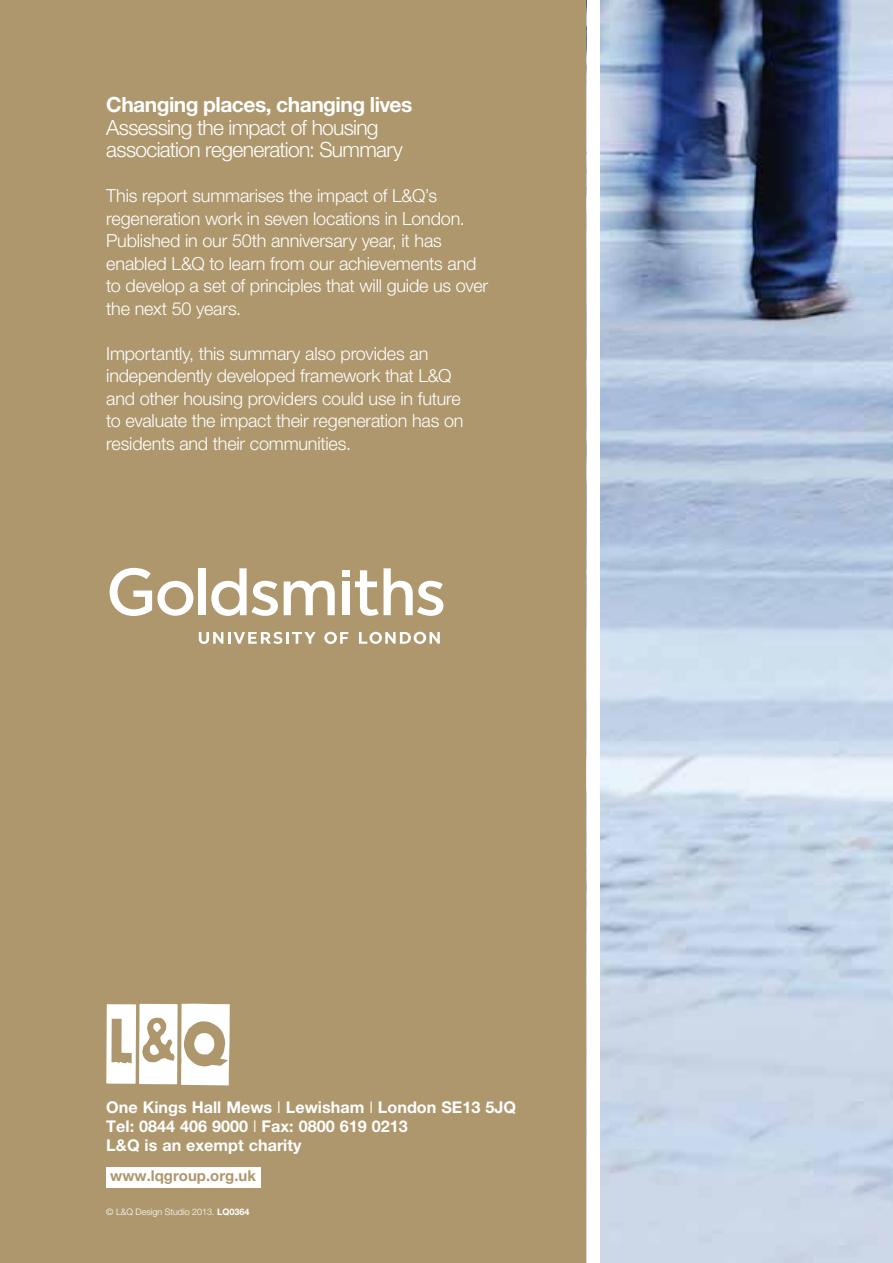
<style>
.page{position:relative;width:893px;height:1263px;background:#ae976d}
.page>*{position:absolute;margin:0;border:0;box-sizing:border-box;transform-origin:0 0}
.t1{font:300 21px/22.5px "Helvetica Neue LT Std";letter-spacing:-.03em;color:#fff}
.t2{font:700 21px "Helvetica Neue LT Std";letter-spacing:-.025em;color:#fff}
.t3{font:300 18px/22.5px "Helvetica Neue LT Std";letter-spacing:-.01em;color:#fff}
.t4{font:700 16.2px/18.9px "Helvetica Neue LT Std";color:#fff}
.t5{font:700 15px "Helvetica Neue LT Std";color:#ae976d}
.t6{font:300 9px "Helvetica Neue LT Std";color:#fff}
.s1{font-weight:300}
.s2{font-weight:700}
</style>
<div class="page">
<img style="left:600px;top:0;width:293px;height:1263px">
<svg style="left:106px;top:1003px;width:124px;height:82px"></svg>
<div style="left:106px;top:1167px;width:155px;height:20px;background:#fff"></div>
<div style="left:587px;top:0;width:13px;height:1263px;background:#fff"></div>
<svg style="left:110px;top:568px;width:83px;height:48px"></svg>
<div style="left:199px;top:568px;width:7px;height:47px;background:#fff"></div>
<svg style="left:211px;top:568px;width:67px;height:48px"></svg>
<svg style="left:284px;top:581px;width:51px;height:34px"></svg>
<div style="left:342px;top:581px;width:8px;height:34px;background:#fff"></div>
<div style="left:342px;top:570px;width:8px;height:7px;background:#fff"></div>
<svg style="left:355px;top:568px;width:88px;height:48px"></svg>
<svg style="left:199px;top:632px;width:117px;height:12px"></svg>
<svg style="left:324px;top:632px;width:24px;height:12px"></svg>
<svg style="left:359px;top:632px;width:81px;height:12px"></svg>
<p class="t2" style="left:106px;top:92px;width:308px">Changing places, changing lives</p>
<p class="t1" style="left:106px;top:115px;width:298px">Assessing the impact of housing association regeneration: Summary</p>
<p class="t3" style="left:106px;top:184px;width:383px">This report summarises the impact of L&amp;Q’s regeneration work in seven locations in London.<br>Published in our 50th anniversary year, it has enabled L&amp;Q to learn from our achievements and to develop a set of principles that will guide us over the next 50 years.</p>
<p class="t3" style="left:106px;top:342px;width:359px">Importantly, this summary also provides an independently developed framework that L&amp;Q and other housing providers could use in future to evaluate the impact their regeneration has on residents and their communities.</p>
<p class="t4" style="left:106px;top:1097px;width:411px">One Kings Hall Mews <span class="s1">I</span> Lewisham <span class="s1">I</span> London SE13 5JQ<br>Tel: 0844 406 9000 <span class="s1">I</span> Fax: 0800 619 0213<br>L&amp;Q is an exempt charity</p>
<p class="t5" style="left:110px;top:1166px;width:147px">www.lqgroup.org.uk</p>
<p class="t6" style="left:106px;top:1206px;width:145px">© L&amp;Q Design Studio 2013. <span class="s2">LQ0364</span></p>
</div>
